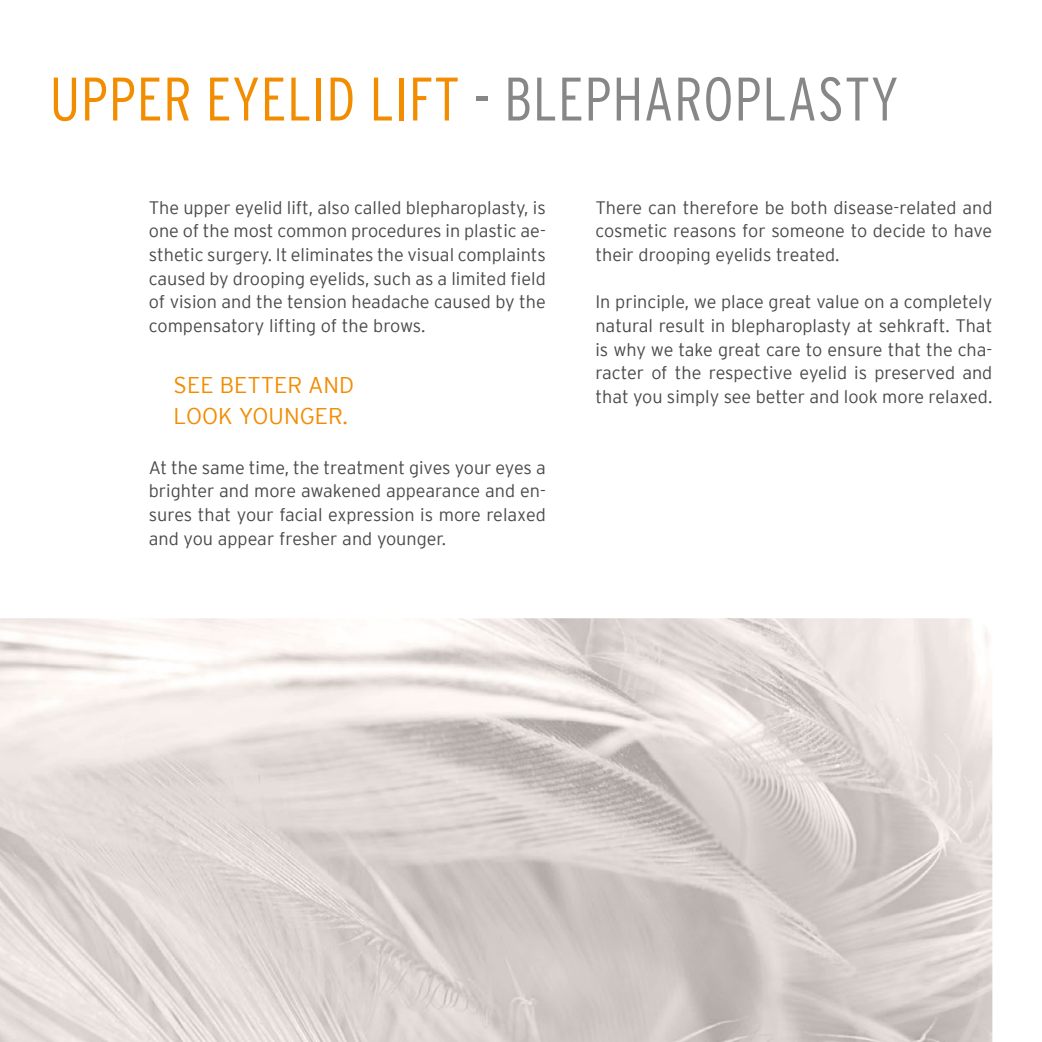
<style>
.page{position:relative;width:1042px;height:1042px;background:#fff}
.page>*{position:absolute;margin:0;border:0;box-sizing:border-box;transform-origin:0 0}
.t1{font:300 condensed 61.25px "Interstate";letter-spacing:.01em;color:#f28c00}
.t2{font:300 22.75px/30.6px "Interstate";color:#f28c00}
.t3{font:300 18.03px/23.6px "Interstate";color:#4a4a49;text-align:justify}
.s1{color:#878787}
</style>
<div class="page">
<img style="left:0;top:618px;width:992px;height:424px">
<p class="t1" style="left:50px;top:64px;width:850px">UPPER EYELID LIFT <span class="s1">- BLEPHAROPLASTY</span></p>
<p class="t3" style="left:149px;top:195px;width:398px">The upper eyelid lift, also called blepharoplasty, is one of the most common procedures in plastic ae&shy;sthetic surgery. It eliminates the visual complaints caused by drooping eyelids, such as a limited field of vision and the tension headache caused by the compensatory lifting of the brows.</p>
<p class="t2" style="left:174px;top:369px;width:182px">SEE BETTER AND<br>LOOK YOUNGER.</p>
<p class="t3" style="left:149px;top:455px;width:398px">At the same time, the treatment gives your eyes a brighter and more awakened appearance and en&shy;sures that your facial expression is more relaxed and you appear fresher and younger.</p>
<p class="t3" style="left:595px;top:195px;width:398px">There can therefore be both disease-related and cosmetic reasons for someone to decide to have their drooping eyelids treated.</p>
<p class="t3" style="left:595px;top:290px;width:398px">In principle, we place great value on a completely natural result in blepharoplasty at sehkraft. That is why we take great care to ensure that the cha&shy;racter of the respective eyelid is preserved and that you simply see better and look more relaxed.</p>
</div>
